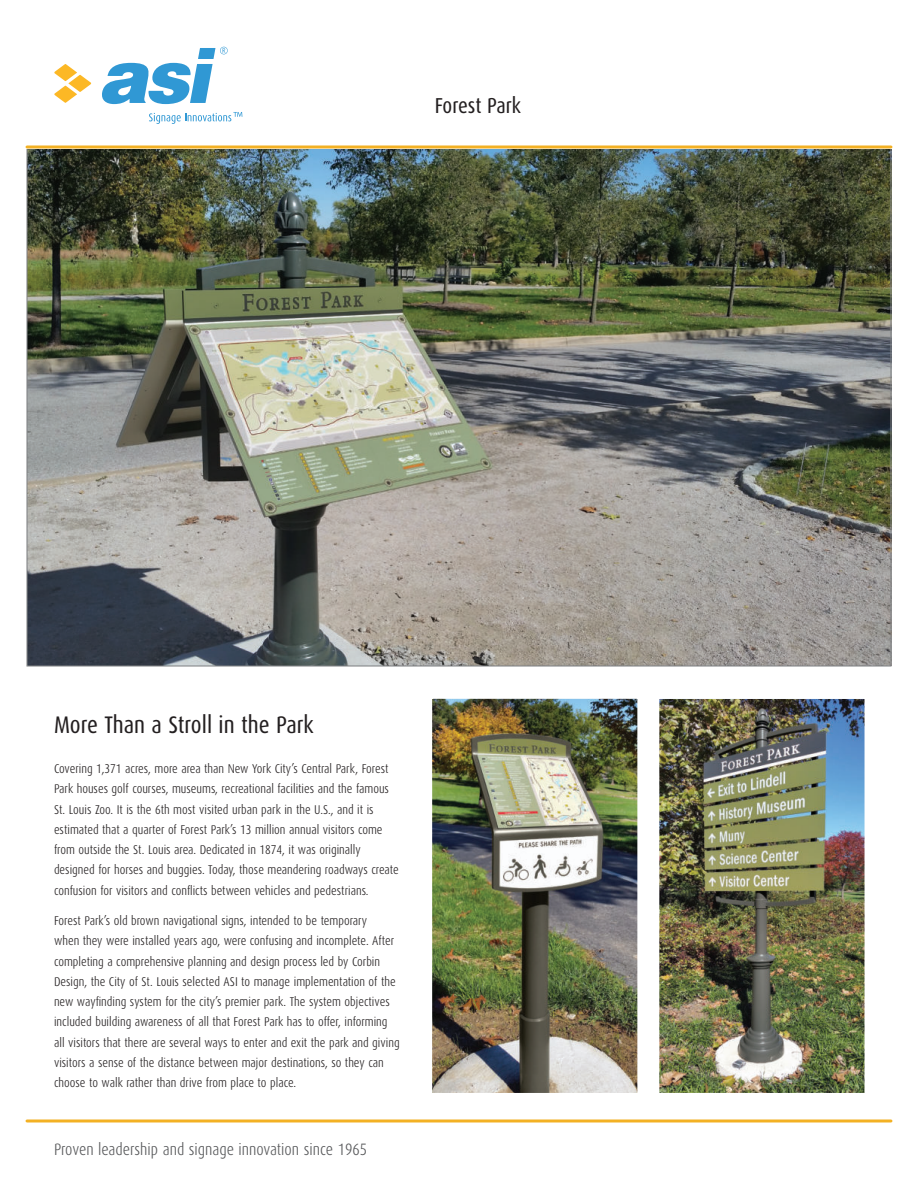
<style>
.page{position:relative;width:918px;height:1188px;background:#fff}
.page>*{position:absolute;margin:0;border:0;box-sizing:border-box;transform-origin:0 0}
.t1{font:24px "Dax Condensed";color:#231f20}
.t2{font:21.6px "Dax Condensed";color:#231f20}
.t3{font:300 16.5px "Dax Condensed";color:#57585a}
.t4{font:300 12.75px/20.2px "Dax Condensed";color:#231f20}
</style>
<div class="page">
<img style="left:28px;top:150px;width:862px;height:515px">
<img style="left:659px;top:699px;width:206px;height:394px">
<img style="left:432px;top:698px;width:206px;height:395px">
<svg style="left:54px;top:64px;width:38px;height:39px"></svg>
<svg style="left:102px;top:47px;width:126px;height:57px"></svg>
<svg style="left:149px;top:112px;width:93px;height:12px"></svg>
<hr style="left:27px;top:146px;width:864px;height:2px;background:#f3b124">
<hr style="left:27px;top:1119px;width:864px;height:3px;background:#f3b124">
<h2 class="t2" style="left:435px;top:93px;width:88px">Forest Park</h2>
<h1 class="t1" style="left:54px;top:710px;width:261px">More Than a Stroll in the Park</h1>
<p class="t4" style="left:54px;top:759px;width:346px">Covering 1,371 acres, more area than New York City’s Central Park, Forest Park houses golf courses, museums, recreational facilities and the famous St. Louis Zoo. It is the 6th most visited urban park in the U.S., and it is estimated that a quarter of Forest Park’s 13 million annual visitors come from outside the St. Louis area. Dedicated in 1874, it was originally designed for horses and buggies. Today, those meandering roadways create confusion for visitors and conflicts between vehicles and pedestrians.</p>
<p class="t4" style="left:54px;top:911px;width:347px">Forest Park’s old brown navigational signs, intended to be temporary<br>when they were installed years ago, were confusing and incomplete. After completing a comprehensive planning and design process led by Corbin Design, the City of St. Louis selected ASI to manage implementation of the new wayfinding system for the city’s premier park. The system objectives included building awareness of all that Forest Park has to offer, informing all visitors that there are several ways to enter and exit the park and giving visitors a sense of the distance between major destinations, so they can choose to walk rather than drive from place to place.</p>
<p class="t3" style="left:54px;top:1142px;width:315px">Proven leadership and signage innovation since 1965</p>
</div>
